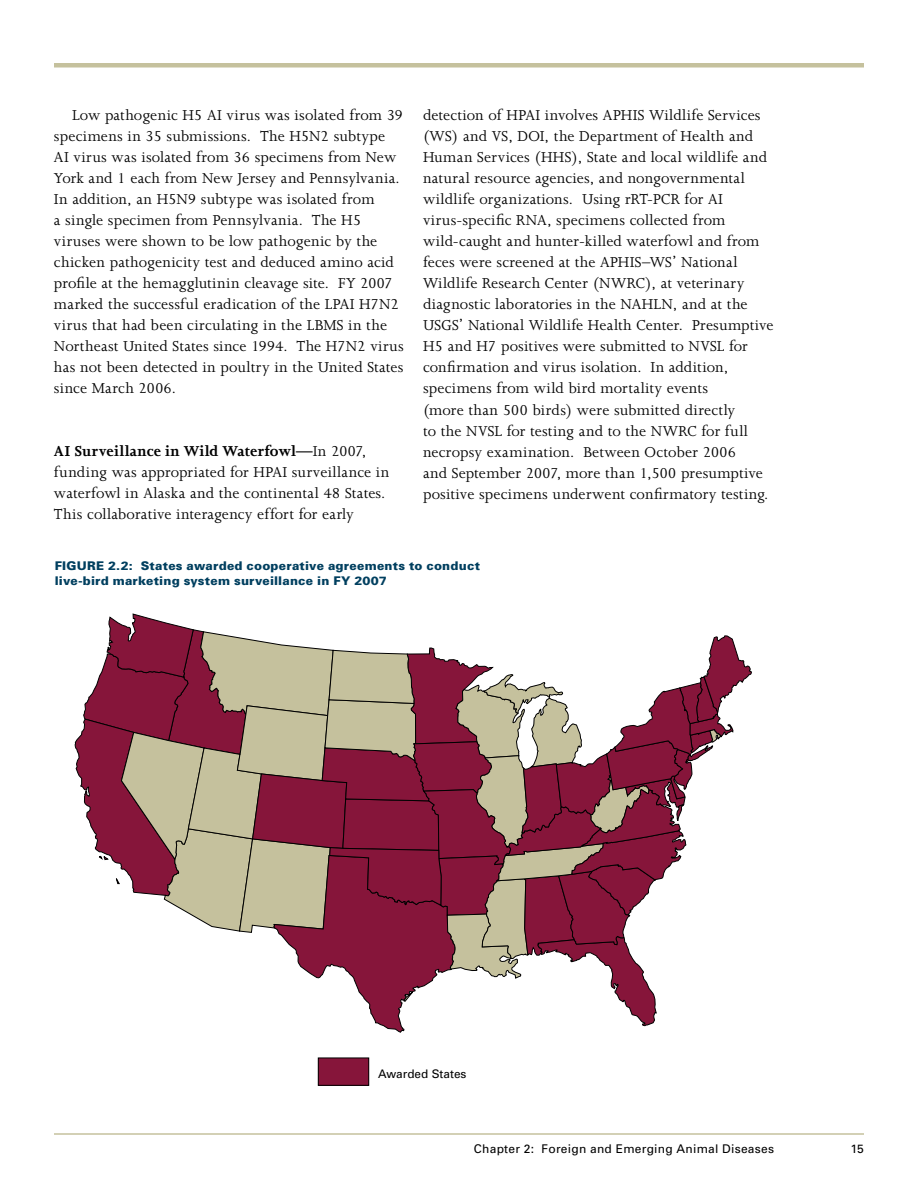
<style>
.page{position:relative;width:918px;height:1188px;background:#fff}
.page>*{position:absolute;margin:0;border:0;box-sizing:border-box;transform-origin:0 0}
.t1{font:16.5px/21px "Joanna";letter-spacing:.01em;color:#000}
.t2{font:900 12px/15px "Univers";letter-spacing:.02em;color:#003f5f}
.t3{font:12px "Univers";letter-spacing:.02em;color:#000}
.t4{font:11.85px "Univers";color:#000}
.s1{font-weight:700}
</style>
<div class="page">
<svg style="left:75px;top:614px;width:677px;height:419px"></svg>
<div style="left:318px;top:1058px;width:51px;height:27px;background:#86153a"></div>
<div style="left:318px;top:1058px;width:51px;height:28px;border:1px solid #000"></div>
<div style="left:54px;top:63px;width:810px;height:5px;background:#c5c19d"></div>
<hr style="left:54px;top:1133px;width:810px;height:2px;background:#c5c19d">
<p class="t1" style="left:54px;top:105px;width:351px;text-indent:18px">Low pathogenic H5 AI virus was isolated from 39 specimens in 35 submissions. The H5N2 subtype AI virus was isolated from 36 specimens from New York and 1 each from New Jersey and Pennsylvania.<br>In addition, an H5N9 subtype was isolated from<br>a single specimen from Pennsylvania. The H5 viruses were shown to be low pathogenic by the chicken pathogenicity test and deduced amino acid profile at the hemagglutinin cleavage site. FY 2007 marked the successful eradication of the LPAI H7N2 virus that had been circulating in the LBMS in the Northeast United States since 1994. The H7N2 virus has not been detected in poultry in the United States since March 2006.</p>
<p class="t1" style="left:54px;top:441px;width:337px"><span class="s1">AI Surveillance in Wild Waterfowl—</span>In 2007, funding was appropriated for HPAI surveillance in waterfowl in Alaska and the continental 48 States.<br>This collaborative interagency effort for early</p>
<p class="t1" style="left:423px;top:105px;width:352px">detection of HPAI involves APHIS Wildlife Services (WS) and VS, DOI, the Department of Health and Human Services (HHS), State and local wildlife and natural resource agencies, and nongovernmental wildlife organizations. Using rRT-PCR for AI virus-specific RNA, specimens collected from wild-caught and hunter-killed waterfowl and from feces were screened at the APHIS–WS’ National Wildlife Research Center (NWRC), at veterinary diagnostic laboratories in the NAHLN, and at the USGS’ National Wildlife Health Center. Presumptive H5 and H7 positives were submitted to NVSL for confirmation and virus isolation. In addition, specimens from wild bird mortality events<br>(more than 500 birds) were submitted directly<br>to the NVSL for testing and to the NWRC for full necropsy examination. Between October 2006<br>and September 2007, more than 1,500 presumptive positive specimens underwent confirmatory testing.</p>
<p class="t2" style="left:55px;top:558px;width:427px">Figure 2.2: States awarded cooperative agreements to conduct live-bird marketing system surveillance in FY 2007</p>
<p class="t4" style="left:378px;top:1066px;width:90px">Awarded States</p>
<p class="t3" style="left:474px;top:1141px;width:302px">Chapter 2: Foreign and Emerging Animal Diseases</p>
<p class="t3" style="left:850px;top:1141px;width:15px">15</p>
</div>
